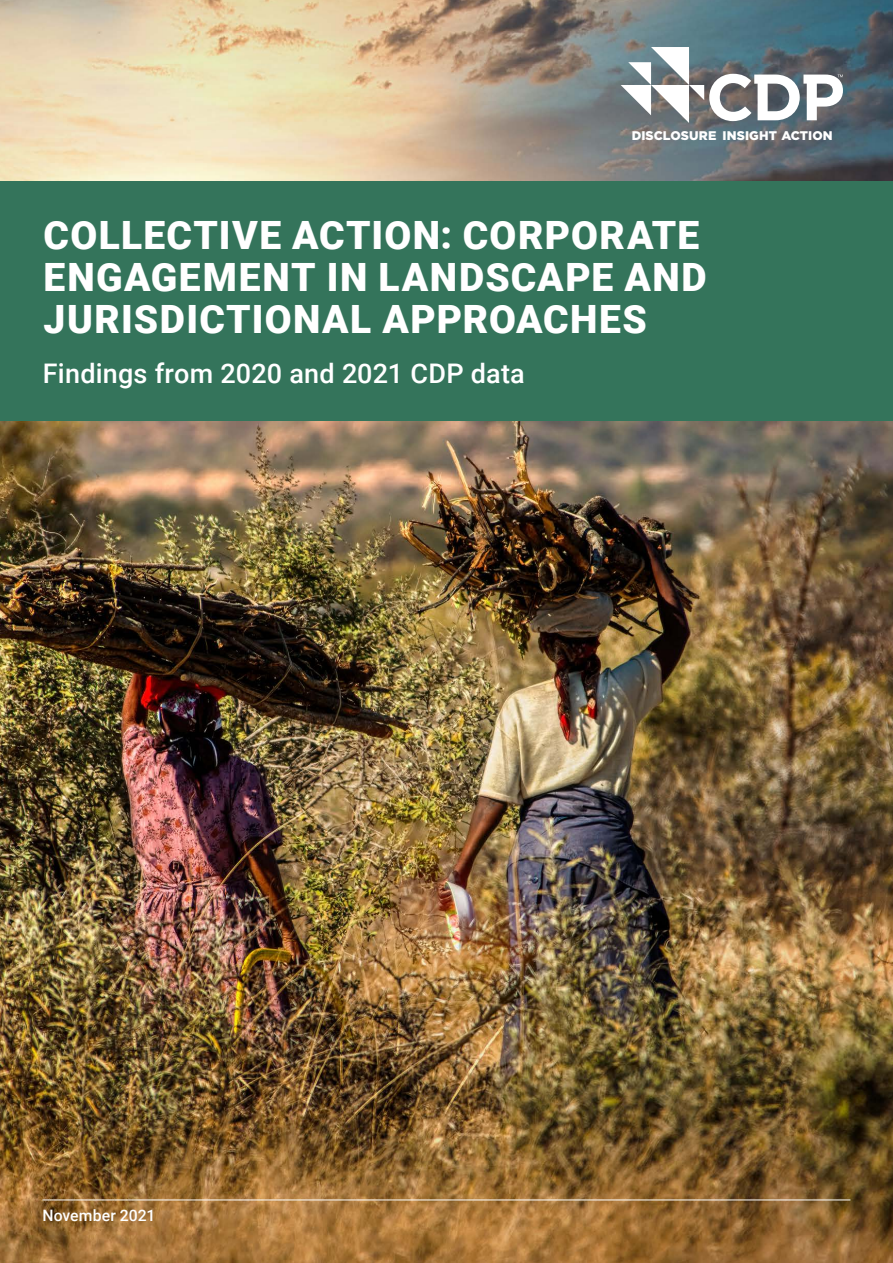
<style>
.page{position:relative;width:893px;height:1263px;background:#fff}
.page>*{position:absolute;margin:0;border:0;box-sizing:border-box;transform-origin:0 0}
.t1{font:900 39px/42px "Roboto";letter-spacing:.035em;color:#fff}
.t2{font:500 27px "Roboto";letter-spacing:.01em;color:#fff}
.t3{font:500 15.75px "Roboto";letter-spacing:.01em;color:#fff}
.t4{font:900 12.6px "Gotham";letter-spacing:.005em;color:#fff}
</style>
<div class="page">
<img style="left:0;top:0;width:893px;height:1263px">
<div style="left:0;top:182px;width:893px;height:239px;background:#34745b"></div>
<hr style="left:43px;top:1199px;width:807px;height:1px;background:#fff">
<svg style="left:621px;top:47px;width:222px;height:76px"></svg>
<p class="t4" style="left:632px;top:129px;width:202px">DISCLOSURE INSIGHT ACTION</p>
<p class="t1" style="left:44px;top:212px;width:665px">COLLECTIVE ACTION: CORPORATE<br>ENGAGEMENT IN LANDSCAPE AND<br>JURISDICTIONAL APPROACHES</p>
<p class="t2" style="left:43px;top:355px;width:483px">Findings from 2020 and 2021 CDP data</p>
<p class="t3" style="left:43px;top:1204px;width:114px">November 2021</p>
</div>
